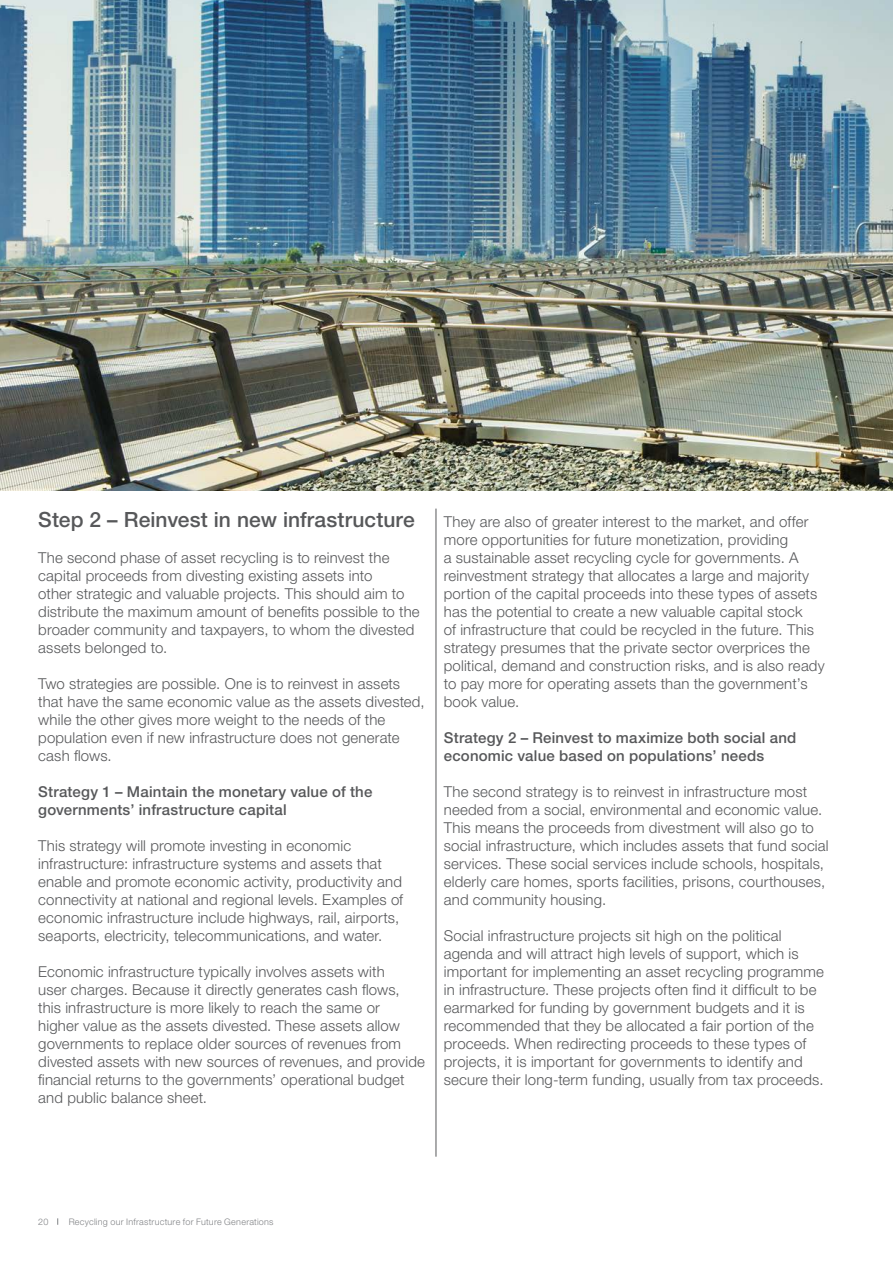
<style>
.page{position:relative;width:893px;height:1263px;background:#fff}
.page>*{position:absolute;margin:0;border:0;box-sizing:border-box;transform-origin:0 0}
.t1{font:500 21px "Helvetica Neue LT Pro";letter-spacing:.005em;color:#57585a}
.t2{font:300 15px/18px "Helvetica Neue LT Pro";letter-spacing:.01em;color:#57585a}
.t3{font:500 15px/18px "Helvetica Neue LT Pro";letter-spacing:.01em;color:#57585a}
.t4{font:300 9px "Helvetica Neue LT Pro";letter-spacing:.025em;color:#808285}
</style>
<div class="page">
<hr style="left:436px;top:509px;width:1px;height:648px;background:#57585a">
<img style="left:0;top:0;width:893px;height:491px">
<p class="t1" style="left:38px;top:506px;width:378px">Step 2 – Reinvest in new infrastructure</p>
<p class="t2" style="left:38px;top:548px;width:383px">The second phase of asset recycling is to reinvest the capital proceeds from divesting existing assets into<br>other strategic and valuable projects. This should aim to distribute the maximum amount of benefits possible to the broader community and taxpayers, to whom the divested assets belonged to.</p>
<p class="t2" style="left:38px;top:674px;width:388px">Two strategies are possible. One is to reinvest in assets that have the same economic value as the assets divested, while the other gives more weight to the needs of the population even if new infrastructure does not generate cash flows.</p>
<p class="t3" style="left:38px;top:782px;width:336px">Strategy 1 – Maintain the monetary value of the governments’ infrastructure capital</p>
<p class="t2" style="left:38px;top:836px;width:366px">This strategy will promote investing in economic infrastructure: infrastructure systems and assets that enable and promote economic activity, productivity and connectivity at national and regional levels. Examples of economic infrastructure include highways, rail, airports, seaports, electricity, telecommunications, and water.</p>
<p class="t2" style="left:38px;top:962px;width:388px">Economic infrastructure typically involves assets with<br>user charges. Because it directly generates cash flows, this infrastructure is more likely to reach the same or<br>higher value as the assets divested. These assets allow governments to replace older sources of revenues from divested assets with new sources of revenues, and provide financial returns to the governments’ operational budget and public balance sheet.</p>
<p class="t2" style="left:444px;top:512px;width:382px">They are also of greater interest to the market, and offer more opportunities for future monetization, providing<br>a sustainable asset recycling cycle for governments. A reinvestment strategy that allocates a large and majority portion of the capital proceeds into these types of assets has the potential to create a new valuable capital stock<br>of infrastructure that could be recycled in the future. This strategy presumes that the private sector overprices the political, demand and construction risks, and is also ready to pay more for operating assets than the government’s book value.</p>
<p class="t3" style="left:444px;top:728px;width:354px">Strategy 2 – Reinvest to maximize both social and economic value based on populations’ needs</p>
<p class="t2" style="left:444px;top:782px;width:386px">The second strategy is to reinvest in infrastructure most needed from a social, environmental and economic value.<br>This means the proceeds from divestment will also go to social infrastructure, which includes assets that fund social services. These social services include schools, hospitals, elderly care homes, sports facilities, prisons, courthouses, and community housing.</p>
<p class="t2" style="left:444px;top:926px;width:381px">Social infrastructure projects sit high on the political agenda and will attract high levels of support, which is important for implementing an asset recycling programme in infrastructure. These projects often find it difficult to be earmarked for funding by government budgets and it is recommended that they be allocated a fair portion of the proceeds. When redirecting proceeds to these types of projects, it is important for governments to identify and secure their long-term funding, usually from tax proceeds.</p>
<p class="t4" style="left:38px;top:1216px;width:12px">20</p>
<p class="t4" style="left:69px;top:1216px;width:206px">Recycling our Infrastructure for Future Generations</p>
</div>
